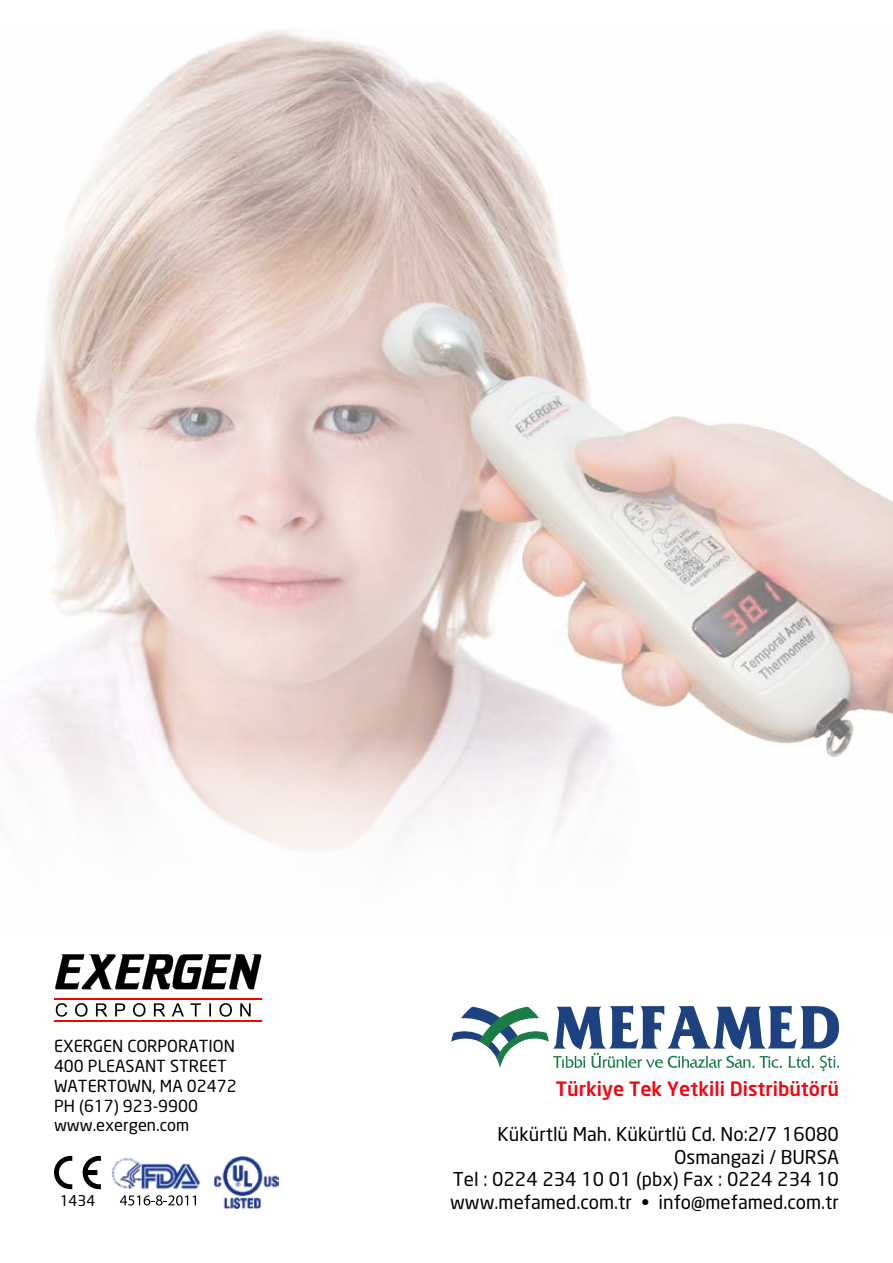
<style>
.page{position:relative;width:893px;height:1263px;background:#fff}
.page>*{position:absolute;margin:0;border:0;box-sizing:border-box;transform-origin:0 0}
.t1{font:19.5px "Neo Sans Medium TR";color:#fc0211}
.t2{font:18.9px/22.6px "Neo Sans TR";color:#000;text-align:right}
.t3{font:16.5px/19.8px "Neo Sans TR";color:#000}
.t4{font:14.7px "Neo Sans TR";color:#000}
</style>
<div class="page">
<svg style="left:55px;top:954px;width:206px;height:35px"></svg>
<svg style="left:56px;top:1003px;width:195px;height:14px"></svg>
<hr style="left:54px;top:998px;width:207px;height:1px;background:#f00">
<hr style="left:54px;top:1020px;width:207px;height:1px;background:#f00">
<svg style="left:451px;top:1006px;width:388px;height:65px"></svg>
<img style="left:6px;top:29px;width:887px;height:822px">
<svg style="left:54px;top:1156px;width:18px;height:33px"></svg>
<svg style="left:83px;top:1156px;width:18px;height:33px"></svg>
<svg style="left:120px;top:1195px;width:76px;height:10px"></svg>
<img style="left:111px;top:1158px;width:89px;height:32px">
<img style="left:214px;top:1156px;width:65px;height:53px">
<p class="t3" style="left:54px;top:1036px;width:184px">EXERGEN CORPORATION<br>400 PLEASANT STREET<br>WATERTOWN, MA 02472<br>PH (617) 923-9900 www.exergen.com</p>
<p class="t4" style="left:60px;top:1192px;width:37px">1434</p>
<p class="t1" style="left:556px;top:1076px;width:285px">Türkiye Tek Yetkili Distribütörü</p>
<p class="t2" style="left:450px;top:1122px;width:390px">Kükürtlü Mah. Kükürtlü Cd. No:2/7 16080<br>Osmangazi / BURSA<br>Tel : 0224 234 10 01 (pbx) Fax : 0224 234 10 www.mefamed.com.tr • info@mefamed.com.tr</p>
</div>
